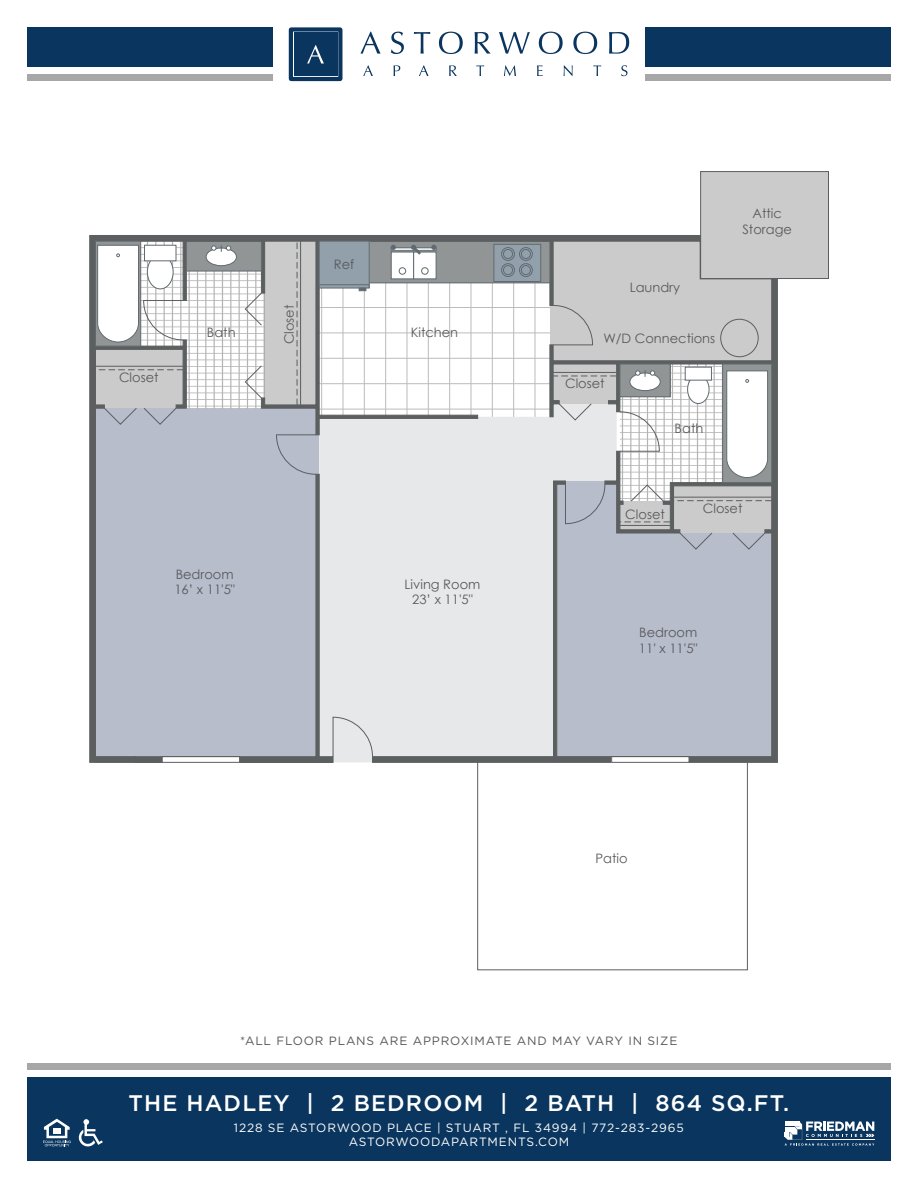
<style>
.page{position:relative;width:918px;height:1188px;background:#fff}
.page>*{position:absolute;margin:0;border:0;box-sizing:border-box;transform-origin:0 0}
.t1{font:500 22.5px "Gotham";letter-spacing:.05em;color:#fff}
.t2{font:13.05px/15.6px "Century Gothic";color:#58595b;text-align:center}
.t3{font:12px/14.4px "Gotham";letter-spacing:.07em;color:#fff;text-align:center}
.t4{font:12px "Gotham";letter-spacing:.07em;color:#54575a}
</style>
<div class="page">
<div style="left:27px;top:1078px;width:864px;height:83px;background:#0a355e"></div>
<div style="left:27px;top:1063px;width:864px;height:7px;background:#a7a7a8"></div>
<div style="left:27px;top:27px;width:864px;height:39px;background:#0a355e"></div>
<div style="left:27px;top:75px;width:864px;height:6px;background:#a7a7a8"></div>
<div style="left:273px;top:23px;width:372px;height:66px;background:#fff"></div>
<svg style="left:360px;top:32px;width:21px;height:22px"></svg>
<svg style="left:391px;top:32px;width:13px;height:22px"></svg>
<svg style="left:414px;top:32px;width:16px;height:22px"></svg>
<svg style="left:439px;top:32px;width:24px;height:22px"></svg>
<svg style="left:475px;top:32px;width:16px;height:22px"></svg>
<svg style="left:499px;top:32px;width:31px;height:22px"></svg>
<svg style="left:539px;top:32px;width:24px;height:22px"></svg>
<svg style="left:573px;top:32px;width:24px;height:22px"></svg>
<svg style="left:609px;top:32px;width:20px;height:22px"></svg>
<svg style="left:363px;top:65px;width:10px;height:11px"></svg>
<svg style="left:394px;top:65px;width:6px;height:11px"></svg>
<svg style="left:419px;top:65px;width:10px;height:11px"></svg>
<svg style="left:449px;top:65px;width:8px;height:11px"></svg>
<svg style="left:476px;top:65px;width:8px;height:11px"></svg>
<svg style="left:504px;top:65px;width:12px;height:11px"></svg>
<svg style="left:537px;top:65px;width:6px;height:11px"></svg>
<svg style="left:564px;top:65px;width:9px;height:11px"></svg>
<svg style="left:593px;top:65px;width:8px;height:11px"></svg>
<svg style="left:621px;top:65px;width:6px;height:11px"></svg>
<svg style="left:289px;top:27px;width:53px;height:54px;background:#1b4369"></svg>
<svg style="left:785px;top:1121px;width:89px;height:25px"></svg>
<svg style="left:79px;top:1119px;width:24px;height:27px"></svg>
<svg style="left:43px;top:1119px;width:28px;height:28px"></svg>
<div style="left:477px;top:762px;width:271px;height:208px;border:1px solid #5c5e60"></div>
<svg style="left:89px;top:235px;width:689px;height:528px;background:#c8cad2"></svg>
<div style="left:319px;top:241px;width:50px;height:44px;background:#92a0ac"></div>
<div style="left:319px;top:241px;width:51px;height:44px;border:1px solid #606a70"></div>
<div style="left:319px;top:284px;width:51px;height:4px;border:1px solid #606a70"></div>
<svg style="left:359px;top:288px;width:7px;height:3px"></svg>
<div style="left:494px;top:244px;width:47px;height:38px;background:#92a0ac"></div>
<div style="left:494px;top:244px;width:47px;height:38px;border:1px solid #606a70"></div>
<svg style="left:502px;top:264px;width:12px;height:13px"></svg>
<div style="left:501px;top:263px;width:14px;height:14px;border:1px solid #606a70;border-radius:50%"></div>
<div style="left:504px;top:266px;width:9px;height:9px;background:#92a0ac;border-radius:50%"></div>
<div style="left:503px;top:265px;width:10px;height:10px;border:1px solid #606a70;border-radius:50%"></div>
<svg style="left:519px;top:264px;width:13px;height:13px"></svg>
<div style="left:519px;top:263px;width:14px;height:14px;border:1px solid #606a70;border-radius:50%"></div>
<div style="left:521px;top:266px;width:9px;height:9px;background:#92a0ac;border-radius:50%"></div>
<div style="left:521px;top:265px;width:10px;height:10px;border:1px solid #606a70;border-radius:50%"></div>
<div style="left:502px;top:248px;width:12px;height:12px;background:#828f99;border-radius:50%"></div>
<div style="left:501px;top:247px;width:14px;height:14px;border:1px solid #606a70;border-radius:50%"></div>
<div style="left:504px;top:249px;width:9px;height:10px;background:#92a0ac;border-radius:50%"></div>
<div style="left:503px;top:249px;width:10px;height:10px;border:1px solid #606a70;border-radius:50%"></div>
<svg style="left:519px;top:248px;width:13px;height:12px"></svg>
<div style="left:519px;top:247px;width:14px;height:14px;border:1px solid #606a70;border-radius:50%"></div>
<div style="left:521px;top:249px;width:9px;height:10px;background:#92a0ac;border-radius:50%"></div>
<div style="left:521px;top:249px;width:10px;height:10px;border:1px solid #606a70;border-radius:50%"></div>
<div style="left:391px;top:252px;width:23px;height:27px;background:#fff"></div>
<div style="left:391px;top:252px;width:23px;height:27px;border:1px solid #606a70"></div>
<div style="left:414px;top:252px;width:22px;height:27px;background:#fff"></div>
<div style="left:413px;top:252px;width:24px;height:27px;border:1px solid #606a70"></div>
<div style="left:391px;top:247px;width:46px;height:4px;border:1px solid #606a70"></div>
<div style="left:421px;top:267px;width:8px;height:8px;border:1px solid #606a70;border-radius:50%"></div>
<div style="left:399px;top:267px;width:7px;height:8px;border:1px solid #606a70;border-radius:50%"></div>
<svg style="left:431px;top:245px;width:5px;height:5px"></svg>
<svg style="left:391px;top:245px;width:5px;height:5px"></svg>
<svg style="left:411px;top:245px;width:11px;height:10px"></svg>
<div style="left:701px;top:172px;width:128px;height:107px;background:#cbcbcb"></div>
<div style="left:700px;top:171px;width:129px;height:108px;border:1px solid #5c5e60"></div>
<hr style="left:620px;top:525px;width:50px;height:1px;background:#5c5e60">
<svg style="left:550px;top:241px;width:225px;height:283px"></svg>
<svg style="left:90px;top:235px;width:175px;height:190px"></svg>
<hr style="left:300px;top:241px;width:1px;height:164px;background:#5c5e60">
<svg style="left:297px;top:241px;width:1px;height:164px"></svg>
<div style="left:612px;top:757px;width:77px;height:5px;background:#fff"></div>
<div style="left:611px;top:756px;width:78px;height:7px;border:1px solid #5c5f60"></div>
<div style="left:162px;top:757px;width:78px;height:5px;background:#fff"></div>
<div style="left:162px;top:756px;width:78px;height:7px;border:1px solid #5c5f60"></div>
<p class="t2" style="left:119px;top:370px;width:41px">Closet</p>
<p class="t2" style="left:207px;top:324px;width:30px">Bath</p>
<p class="t2" style="left:281px;top:344px;width:41px;rotate:-90deg">Closet</p>
<p class="t2" style="left:334px;top:257px;width:22px">Ref</p>
<p class="t2" style="left:411px;top:324px;width:49px">Kitchen</p>
<p class="t2" style="left:174px;top:566px;width:62px;text-align:left">Bedroom<br>16’ x 11'5"</p>
<p class="t2" style="left:405px;top:576px;width:77px">Living Room<br>23’ x 11'5"</p>
<p class="t2" style="left:630px;top:279px;width:52px">Laundry</p>
<p class="t2" style="left:603px;top:331px;width:113px">W/D Connections</p>
<p class="t2" style="left:565px;top:375px;width:41px">Closet</p>
<p class="t2" style="left:675px;top:421px;width:30px">Bath</p>
<p class="t2" style="left:742px;top:205px;width:51px">Attic<br>Storage</p>
<p class="t2" style="left:625px;top:506px;width:41px">Closet</p>
<p class="t2" style="left:703px;top:500px;width:41px">Closet</p>
<p class="t2" style="left:639px;top:625px;width:60px;text-align:left">Bedroom<br>11' x 11'5"</p>
<p class="t2" style="left:596px;top:850px;width:34px">Patio</p>
<p class="t4" style="left:240px;top:1034px;width:439px">*ALL FLOOR PLANS ARE APPROXIMATE AND MAY VARY IN SIZE</p>
<h1 class="t1" style="left:128px;top:1090px;width:662px">THE HADLEY | 2 BEDROOM | 2 BATH | 864 SQ.FT.</h1>
<p class="t3" style="left:234px;top:1120px;width:451px">1228 SE ASTORWOOD PLACE | STUART , FL 34994 | 772-283-2965<br>ASTORWOODAPARTMENTS.COM</p>
</div>
